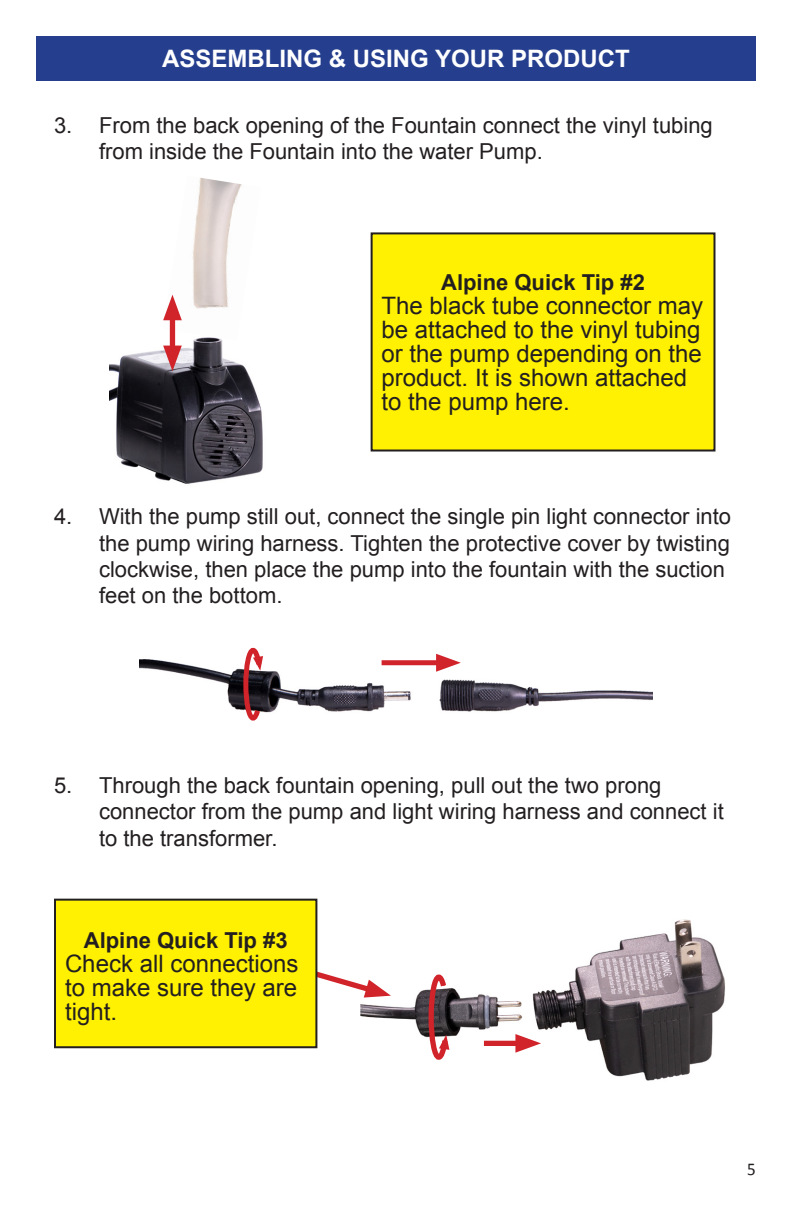
<style>
.page{position:relative;width:792px;height:1224px;background:#fff}
.page>*{position:absolute;margin:0;border:0;box-sizing:border-box;transform-origin:0 0}
.Alpine_Quick_Tip_Par{font:24px/24px "Arial";color:#231f20}
.t1{font:700 24px "Arial";color:#fff}
.t2{font:22px/26.4px "Arial";color:#231f20}
.Alpine_Quick_Tip_Par-2{font:700 22px "Arial";color:#231f20}
.t3{font:18px "Calibri";color:#231f20;scale:.95 1}
</style>
<div class="page">
<div style="left:36px;top:36px;width:720px;height:45px;background:#253f8e"></div>
<img style="left:360px;top:919px;width:365px;height:162px">
<img style="left:110px;top:341px;width:153px;height:143px">
<img style="left:163px;top:178px;width:79px;height:163px">
<div style="left:170px;top:310px;width:5px;height:45px;background:#d1232a"></div>
<svg style="left:163px;top:346px;width:19px;height:25px"></svg>
<svg style="left:163px;top:295px;width:19px;height:25px"></svg>
<img style="left:140px;top:653px;width:512px;height:60px">
<svg style="left:241px;top:647px;width:24px;height:74px"></svg>
<div style="left:382px;top:660px;width:63px;height:5px;background:#d1232a"></div>
<svg style="left:436px;top:654px;width:25px;height:18px"></svg>
<div style="left:372px;top:233px;width:342px;height:218px;background:#fff101"></div>
<div style="left:371px;top:232px;width:345px;height:220px;border:2px solid #231f20"></div>
<svg style="left:317px;top:956px;width:74px;height:42px"></svg>
<svg style="left:426px;top:972px;width:25px;height:90px"></svg>
<div style="left:484px;top:1041px;width:41px;height:5px;background:#d1232a"></div>
<svg style="left:515px;top:1034px;width:26px;height:19px"></svg>
<div style="left:55px;top:900px;width:261px;height:147px;background:#fff101"></div>
<div style="left:54px;top:899px;width:263px;height:149px;border:2px solid #231f20"></div>
<p class="t1" style="left:162px;top:43px;width:469px">ASSEMBLING &amp; USING YOUR PRODUCT</p>
<p class="t2" style="left:99px;top:112px;width:615px;text-indent:-45px">3. From the back opening of the Fountain connect the vinyl tubing from inside the Fountain into the water Pump.</p>
<p class="Alpine_Quick_Tip_Par-2" style="left:441px;top:268px;width:205px">Alpine Quick Tip #2</p>
<p class="Alpine_Quick_Tip_Par" style="left:382px;top:294px;width:323px">The black tube connector may be attached to the vinyl tubing or the pump depending on the product. It is shown attached to the pump here.</p>
<p class="t2" style="left:99px;top:504px;width:634px;text-indent:-45px">4. With the pump still out, connect the single pin light connector into the pump wiring harness. Tighten the protective cover by twisting clockwise, then place the pump into the fountain with the suction feet on the bottom.</p>
<p class="t2" style="left:99px;top:772px;width:626px;text-indent:-45px">5. Through the back fountain opening, pull out the two prong connector from the pump and light wiring harness and connect it to the transformer.</p>
<p class="Alpine_Quick_Tip_Par-2" style="left:84px;top:925px;width:205px">Alpine Quick Tip #3</p>
<p class="Alpine_Quick_Tip_Par" style="left:65px;top:951px;width:235px;text-align:justify">Check all connections to make sure they are tight.</p>
<p class="t3" style="left:747px;top:1158px;width:11px">5</p>
</div>
